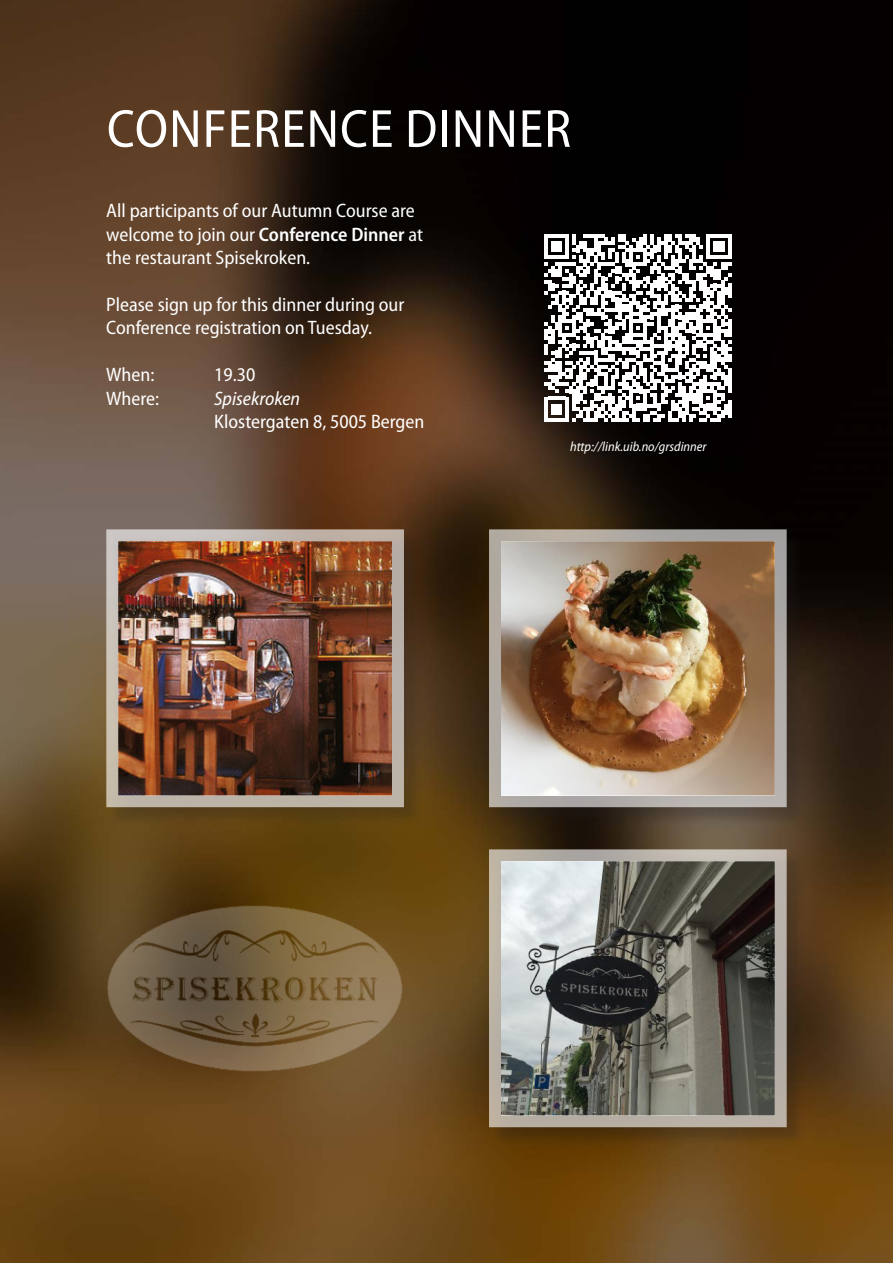
<style>
.page{position:relative;width:893px;height:1263px;background:#fff}
.page>*{position:absolute;margin:0;border:0;box-sizing:border-box;transform-origin:0 0}
.t1{font:semi-condensed 54px "Myriad Pro";letter-spacing:.02em;color:#fff}
.t2{font:semi-condensed 19.5px/23.4px "Myriad Pro";color:#fff}
.t3{font:italic semi-condensed 19.5px "Myriad Pro";color:#fff}
.t4{font:italic semi-condensed 13.5px "Myriad Pro";color:#fff}
.s1{font-weight:600}
</style>
<div class="page">
<img style="left:0;top:0;width:893px;height:1263px">
<div style="left:492px;top:852px;width:313px;height:293px;background:#231f20;opacity:.4"></div>
<svg style="left:487px;top:848px;width:306px;height:285px;background:#7a7870"></svg>
<div style="left:109px;top:532px;width:313px;height:293px;background:#231f20;opacity:.4"></div>
<img style="left:105px;top:528px;width:305px;height:285px">
<div style="left:492px;top:532px;width:313px;height:293px;background:#231f20;opacity:.4"></div>
<img style="left:487px;top:528px;width:306px;height:285px">
<svg style="left:105px;top:848px;width:300px;height:279px;background:#6d532d"></svg>
<svg style="left:544px;top:234px;width:187px;height:187px"></svg>
<hr style="left:728px;top:368px;width:3px;height:25px;background:#fff">
<hr style="left:728px;top:400px;width:3px;height:18px;background:#fff">
<h1 class="t1" style="left:107px;top:99px;width:466px">CONFERENCE DINNER</h1>
<p class="t2" style="left:106px;top:199px;width:318px">All participants of our Autumn Course are welcome to join our <span class="s1">Conference Dinner</span> at the restaurant Spisekroken.</p>
<p class="t2" style="left:106px;top:293px;width:300px">Please sign up for this dinner during our<br>Conference registration on Tuesday.</p>
<p class="t2" style="left:106px;top:363px;width:50px">When:</p>
<p class="t2" style="left:214px;top:363px;width:43px">19.30</p>
<p class="t2" style="left:106px;top:387px;width:54px">Where:</p>
<p class="t3" style="left:214px;top:388px;width:87px">Spisekroken</p>
<p class="t2" style="left:214px;top:410px;width:212px">Klostergaten 8, 5005 Bergen</p>
<p class="t4" style="left:570px;top:439px;width:138px">http://link.uib.no/grsdinner</p>
</div>
